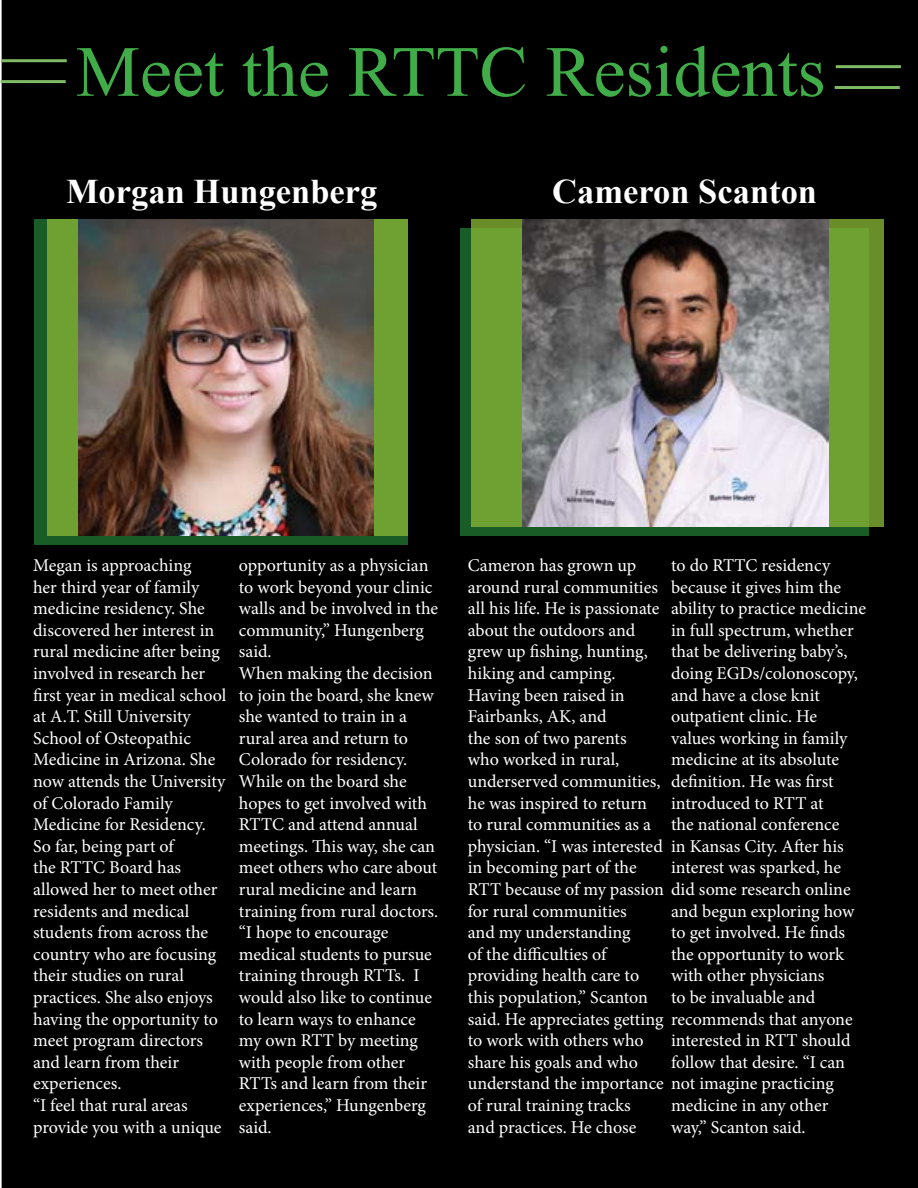
<style>
.page{position:relative;width:918px;height:1188px;background:#fff}
.page>*{position:absolute;margin:0;border:0;box-sizing:border-box;transform-origin:0 0}
.t1{font:72px "Times New Roman";color:#41ad49}
.t2{font:700 34.5px "Times New Roman";color:#fff}
.t3{font:18px/21.6px "Minion Pro";color:#fff}
.s1{color:#000}
</style>
<div class="page">
<div style="left:2px;top:0;width:916px;height:1188px;background:#000"></div>
<div style="left:460px;top:228px;width:408px;height:308px;background:#1a5c25"></div>
<hr style="left:2px;top:59px;width:65px;height:3px;background:#7ebb64">
<hr style="left:1px;top:80px;width:65px;height:3px;background:#7ebb64">
<hr style="left:836px;top:65px;width:65px;height:3px;background:#7ebb64">
<hr style="left:835px;top:86px;width:65px;height:3px;background:#7ebb64">
<svg style="left:471px;top:219px;width:412px;height:307px;background:#6e9d30"></svg>
<div style="left:34px;top:219px;width:374px;height:325px;background:#1a5c25"></div>
<div style="left:47px;top:219px;width:361px;height:317px;background:#6fa132"></div>
<img style="left:78px;top:219px;width:295px;height:317px">
<img style="left:523px;top:219px;width:306px;height:307px">
<h1 class="t1" style="left:76px;top:23px;width:751px">Meet the RTTC Residents</h1>
<h2 class="t2" style="left:66px;top:168px;width:313px">Morgan Hungenberg</h2>
<h2 class="t2" style="left:552px;top:168px;width:266px">Cameron Scanton</h2>
<p class="t3" style="left:33px;top:555px;width:195px">Megan is approaching<br>her third year of family medicine residency. She discovered her interest in rural medicine after being involved in research her first year in medical school at A.T. Still University<br>School of Osteopathic<br>Medicine in Arizona. She now attends the University of Colorado Family<br>Medicine for Residency.<br>So far, being part of<br>the RTTC Board has allowed her to meet other residents and medical students from across the country who are focusing their studies on rural practices. She also enjoys having the opportunity to meet program directors and learn from their experiences.<br>“I feel that rural areas provide you with a unique</p>
<p class="t3" style="left:239px;top:555px;width:201px">opportunity as a physician to work beyond your clinic walls and be involved in the community,” Hungenberg said.<br>When making the decision to join the board, she knew she wanted to train in a rural area and return to<br>Colorado for residency.<br>While on the board she hopes to get involved with<br>RTTC and attend annual meetings. This way, she can meet others who care about rural medicine and learn training from rural doctors. “I hope to encourage medical students to pursue training through RTTs. I would also like to continue to learn ways to enhance my own RTT by meeting with people from other<br>RTTs and learn from their experiences,” Hungenberg said.</p>
<p class="t3" style="left:468px;top:555px;width:386px">Cameron has grown up<br>around rural communities<br>all his life. He is passionate<br>about the outdoors and<br>grew up fishing, hunting,<br>hiking and camping.<br>Having been raised in<br>Fairbanks, AK, and<br>the son of two parents<br>who worked in rural,<br>underserved communities,<br>he was inspired to return<br>to rural communities as a<br>physician. “I was interested<br>in becoming part of the<br>RTT because of my passion did some research online for rural communities<br>and my understanding<br>of the difficulties of<br>providing health care to<br>this population,” Scanton<br>said. He appreciates getting recommends that anyone to work with others who<br>share his goals and who<br>understand the importance not imagine practicing of rural training tracks<br>and practices. He chose</p>
<p class="t3" style="left:671px;top:555px;width:197px">to do RTTC residency because it gives him the ability to practice medicine in full spectrum, whether that be delivering baby’s, doing EGDs/colonoscopy, and have a close knit outpatient clinic. He<br>values working in family medicine at its absolute definition. He was first introduced to RTT at<br>the national conference<br>in Kansas City. After his interest was sparked, he</p>
<p class="t3" style="left:671px;top:900px;width:185px">and begun exploring how to get involved. He finds the opportunity to work with other physicians<br>to be invaluable and</p>
<p class="t3" style="left:671px;top:1030px;width:181px">interested in RTT should follow that desire. “I can</p>
<p class="t3" style="left:671px;top:1095px;width:187px">medicine in any other way,” Scanton said. <span class="s1">ossunt</span></p>
</div>
